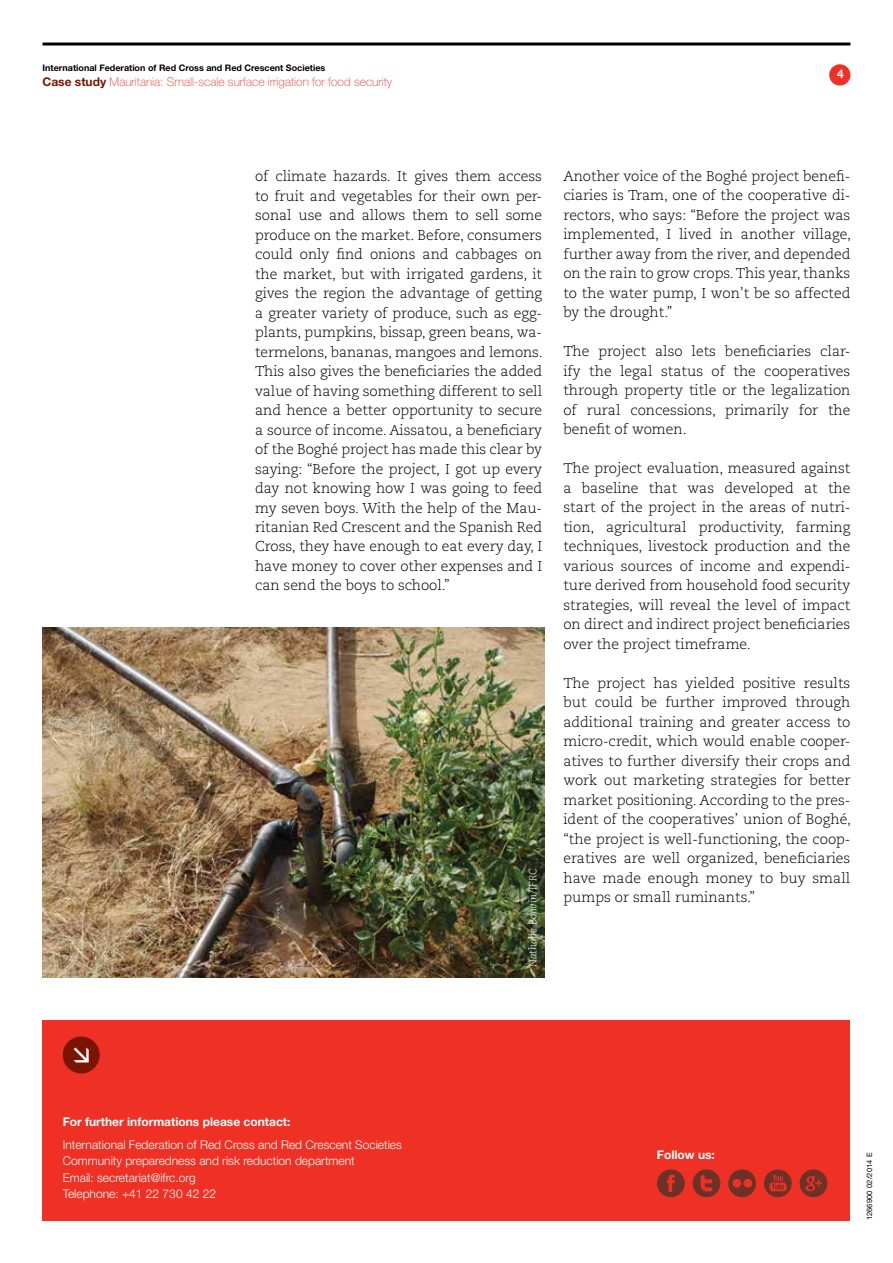
<style>
.page{position:relative;width:893px;height:1263px;background:#fff}
.page>*{position:absolute;margin:0;border:0;box-sizing:border-box;transform-origin:0 0}
.t1{font:300 14.25px/19.5px "Caecilia LT Std";color:#000;text-align:justify}
.t2{font:300 12px/16.5px "Helvetica Neue LT Std";color:#fff}
.t3{font:100 12px "Helvetica Neue LT Std";color:#ee3124}
.t4{font:700 12px "Helvetica Neue LT Std";color:#fff}
.t5{font:italic 300 10.5px "Caecilia LT Std";color:#fff}
.t6{font:700 9px "Helvetica Neue LT Std";color:#000}
.t7{font:7.5px "Helvetica Neue LT Std";letter-spacing:.02em;color:#000}
.s1{font-weight:700;color:#7a1600}
</style>
<div class="page">
<div style="left:43px;top:1020px;width:807px;height:200px;background:#ee3124"></div>
<div style="left:63px;top:1036px;width:37px;height:37px;background:#7a1600;border-radius:50%"></div>
<svg style="left:728px;top:1169px;width:28px;height:28px"></svg>
<svg style="left:693px;top:1169px;width:27px;height:28px"></svg>
<svg style="left:657px;top:1169px;width:28px;height:28px"></svg>
<svg style="left:764px;top:1169px;width:28px;height:28px"></svg>
<svg style="left:800px;top:1169px;width:27px;height:28px"></svg>
<hr style="left:43px;top:43px;width:807px;height:3px;background:#000">
<div style="left:829px;top:64px;width:21px;height:22px;background:#ee3124;border-radius:50%"></div>
<img style="left:43px;top:627px;width:501px;height:350px">
<p class="t6" style="left:43px;top:62px;width:284px">International Federation of Red Cross and Red Crescent Societies</p>
<p class="t3" style="left:43px;top:74px;width:351px"><span class="s1">Case study</span> Mauritania: Small-scale surface irrigation for food security</p>
<p class="t4" style="left:837px;top:67px;width:8px">4</p>
<p class="t1" style="left:255px;top:167px;width:289px">of climate hazards. It gives them access to fruit and vegetables for their own per&shy;sonal use and allows them to sell some produce on the market. Before, consumers could only find onions and cabbages on the market, but with irrigated gardens, it gives the region the advantage of getting a greater variety of produce, such as egg&shy;plants, pumpkins, bissap, green beans, wa&shy;termelons, bananas, mangoes and lemons.<br>This also gives the beneficiaries the added value of having something different to sell and hence a better opportunity to secure a source of income. Aissatou, a beneficiary of the Boghé project has made this clear by saying: “Before the project, I got up every day not knowing how I was going to feed my seven boys. With the help of the Mau&shy;ritanian Red Crescent and the Spanish Red Cross, they have enough to eat every day, I have money to cover other expenses and I can send the boys to school.”</p>
<p class="t1" style="left:563px;top:167px;width:289px">Another voice of the Boghé project benefi&shy;ciaries is Tram, one of the cooperative di&shy;rectors, who says: “Before the project was implemented, I lived in another village, further away from the river, and depended on the rain to grow crops. This year, thanks to the water pump, I won’t be so affected by the drought.”</p>
<p class="t1" style="left:563px;top:342px;width:289px">The project also lets beneficiaries clar&shy;ify the legal status of the cooperatives through property title or the legalization of rural concessions, primarily for the benefit of women.</p>
<p class="t1" style="left:563px;top:459px;width:289px">The project evaluation, measured against a baseline that was developed at the start of the project in the areas of nutri&shy;tion, agricultural productivity, farming techniques, livestock production and the various sources of income and expendi&shy;ture derived from household food security strategies, will reveal the level of impact on direct and indirect project beneficiaries over the project timeframe.</p>
<p class="t1" style="left:563px;top:673px;width:289px">The project has yielded positive results but could be further improved through additional training and greater access to micro-credit, which would enable cooper&shy;atives to further diversify their crops and work out marketing strategies for better market positioning. According to the pres&shy;ident of the cooperatives’ union of Boghé, “the project is well-functioning, the coop&shy;eratives are well organized, beneficiaries have made enough money to buy small pumps or small ruminants.”</p>
<p class="t5" style="left:527px;top:967px;width:101px;rotate:-90deg">Nathalie Bonvin/IFRC</p>
<p class="t4" style="left:63px;top:1114px;width:229px">For further informations please contact:</p>
<p class="t2" style="left:63px;top:1136px;width:341px">International Federation of Red Cross and Red Crescent Societies Community preparedness and risk reduction department<br>Email: secretariat@ifrc.org<br>Telephone: +41 22 730 42 22</p>
<p class="t4" style="left:657px;top:1148px;width:59px">Follow us:</p>
<p class="t7" style="left:865px;top:1220px;width:69px;rotate:-90deg">1266900 02/2014 E</p>
</div>
